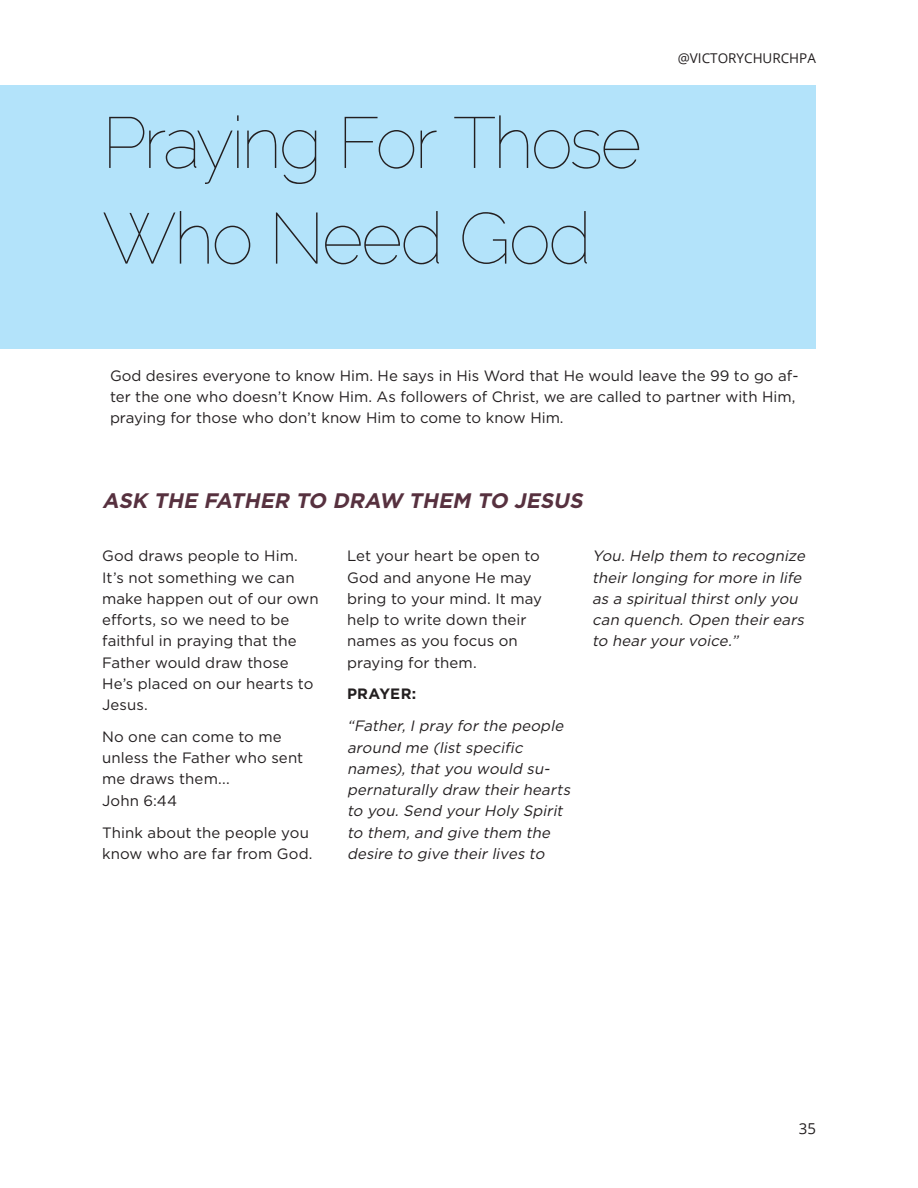
<style>
.page{position:relative;width:918px;height:1188px;background:#fff}
.page>*{position:absolute;margin:0;border:0;box-sizing:border-box;transform-origin:0 0}
.Heading_2_-_P_F{font:100 72px/95.7px "Raleway";letter-spacing:-.04em;color:#231f20}
.Section_Subtitle_-_L{font:italic 700 21px "Gotham";color:#57313f}
.Text_1_-_P_F{font:15px/21.3px "Gotham";letter-spacing:.005em;color:#231f20}
.Prayer_Paragraph_-_P{font:italic 15px/21.3px "Gotham";color:#231f20}
.Paragraph_Style_1{font:15px/21.3px "Gotham";color:#231f20}
.Text_1_-_P_F-2{font:700 15px "Gotham";letter-spacing:.015em;color:#231f20}
.t1{font:15px "Open Sans";color:#231f20}
.t2{font:13.5px "Open Sans";color:#231f20}
</style>
<div class="page">
<div style="left:0;top:85px;width:816px;height:263px;background:#b3e3fa"></div>
<p class="Heading_2_-_P_F" style="left:102px;top:94px;width:541px">Praying For Those<br>Who Need God</p>
<p class="t2" style="left:678px;top:49px;width:140px">@VICTORYCHURCHPA</p>
<p class="Paragraph_Style_1" style="left:110px;top:364px;width:690px">God desires everyone to know Him. He says in His Word that He would leave the 99 to go af&shy;ter the one who doesn’t Know Him. As followers of Christ, we are called to partner with Him, praying for those who don’t know Him to come to know Him.</p>
<p class="Section_Subtitle_-_L" style="left:102px;top:489px;width:487px">ASK THE FATHER TO DRAW THEM TO JESUS</p>
<p class="Text_1_-_P_F" style="left:102px;top:545px;width:218px">God draws people to Him.<br>It’s not something we can make happen out of our own efforts, so we need to be faithful in praying that the<br>Father would draw those<br>He’s placed on our hearts to<br>Jesus.</p>
<p class="Text_1_-_P_F" style="left:102px;top:726px;width:203px">No one can come to me unless the Father who sent me draws them...<br>John 6:44</p>
<p class="Text_1_-_P_F" style="left:102px;top:821px;width:212px">Think about the people you know who are far from God.</p>
<p class="Text_1_-_P_F" style="left:347px;top:545px;width:197px">Let your heart be open to<br>God and anyone He may bring to your mind. It may help to write down their names as you focus on praying for them.</p>
<p class="Text_1_-_P_F-2" style="left:347px;top:685px;width:71px">PRAYER:</p>
<p class="Prayer_Paragraph_-_P" style="left:347px;top:715px;width:228px">“Father,Ipray forthe people around me (listspecific names),thatyou would su&shy;pernaturally draw theirhearts to you.Send yourHoly Spirit to them,and give them the desire to give theirlives to</p>
<p class="Prayer_Paragraph_-_P" style="left:592px;top:545px;width:218px">You.Help them to recognize theirlonging formore in life as a spiritualthirstonly you can quench.Open theirears to hearyourvoice.”</p>
<p class="t1" style="left:799px;top:1118px;width:19px">35</p>
</div>
